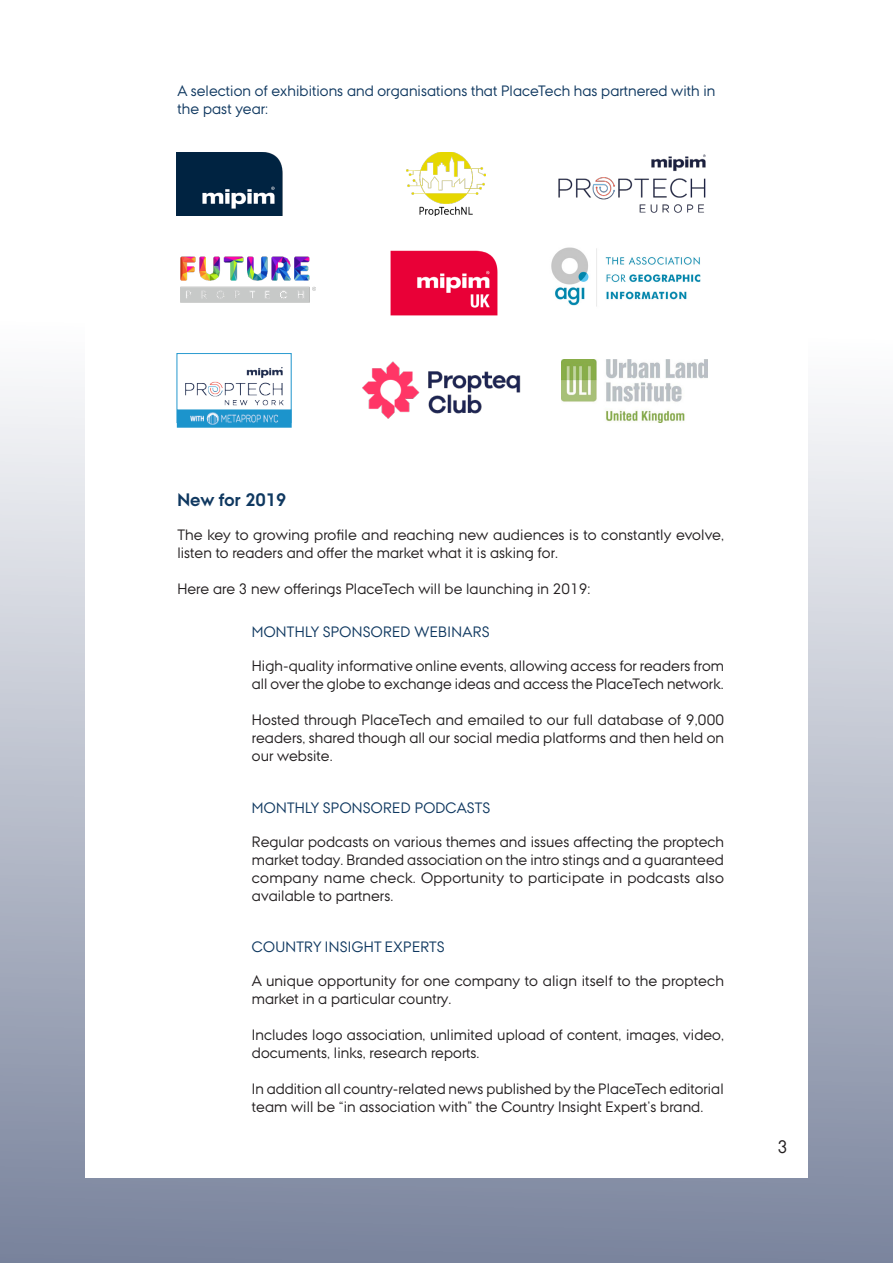
<style>
.page{position:relative;width:893px;height:1263px;background:#fff}
.page>*{position:absolute;margin:0;border:0;box-sizing:border-box;transform-origin:0 0}
.t1{font:700 18px "AU Passata";letter-spacing:.005em;color:#0f3860}
.t2{font:18px "AU Passata";color:#231f20}
.t3{font:15px/18px "AU Passata";letter-spacing:.005em;color:#231f20}
.t4{font:15px/18px "AU Passata";letter-spacing:.005em;color:#0f3860}
</style>
<div class="page">
<div style="left:0;top:0;width:893px;height:1263px;background:linear-gradient(to bottom,#fff,#828ba3)"></div>
<div style="left:85px;top:85px;width:723px;height:1093px;background:#fff"></div>
<img style="left:177px;top:152px;width:106px;height:64px">
<img style="left:390px;top:250px;width:108px;height:66px">
<img style="left:558px;top:154px;width:148px;height:59px">
<img style="left:407px;top:152px;width:78px;height:64px">
<img style="left:180px;top:256px;width:136px;height:47px">
<img style="left:551px;top:247px;width:150px;height:60px">
<img style="left:362px;top:361px;width:159px;height:58px">
<img style="left:177px;top:353px;width:114px;height:74px">
<img style="left:562px;top:359px;width:146px;height:63px">
<p class="t4" style="left:178px;top:81px;width:539px">A selection of exhibitions and organisations that PlaceTech has partnered with in the past year:</p>
<p class="t1" style="left:177px;top:489px;width:111px">New for 2019</p>
<p class="t3" style="left:177px;top:526px;width:548px">The key to growing profile and reaching new audiences is to constantly evolve, listen to readers and offer the market what it is asking for.</p>
<p class="t3" style="left:177px;top:580px;width:415px">Here are 3 new offerings PlaceTech will be launching in 2019:</p>
<p class="t4" style="left:252px;top:623px;width:239px">MONTHLY SPONSORED WEBINARS</p>
<p class="t3" style="left:252px;top:657px;width:474px">High-quality informative online events, allowing access for readers from all over the globe to exchange ideas and access the PlaceTech network.</p>
<p class="t3" style="left:252px;top:711px;width:474px;text-align:justify">Hosted through PlaceTech and emailed to our full database of 9,000 readers, shared though all our social media platforms and then held on our website.</p>
<p class="t4" style="left:252px;top:799px;width:240px">MONTHLY SPONSORED PODCASTS</p>
<p class="t3" style="left:252px;top:833px;width:474px;text-align:justify">Regular podcasts on various themes and issues affecting the proptech market today. Branded association on the intro stings and a guaranteed company name check. Opportunity to participate in podcasts also available to partners.</p>
<p class="t4" style="left:252px;top:937px;width:194px">COUNTRY INSIGHT EXPERTS</p>
<p class="t3" style="left:252px;top:971px;width:474px">A unique opportunity for one company to align itself to the proptech market in a particular country.</p>
<p class="t3" style="left:252px;top:1025px;width:474px">Includes logo association, unlimited upload of content, images, video, documents, links, research reports.</p>
<p class="t3" style="left:252px;top:1079px;width:473px">In addition all country-related news published by the PlaceTech editorial team will be “in association with” the Country Insight Expert's brand.</p>
<p class="t2" style="left:777px;top:1136px;width:12px">3</p>
</div>
